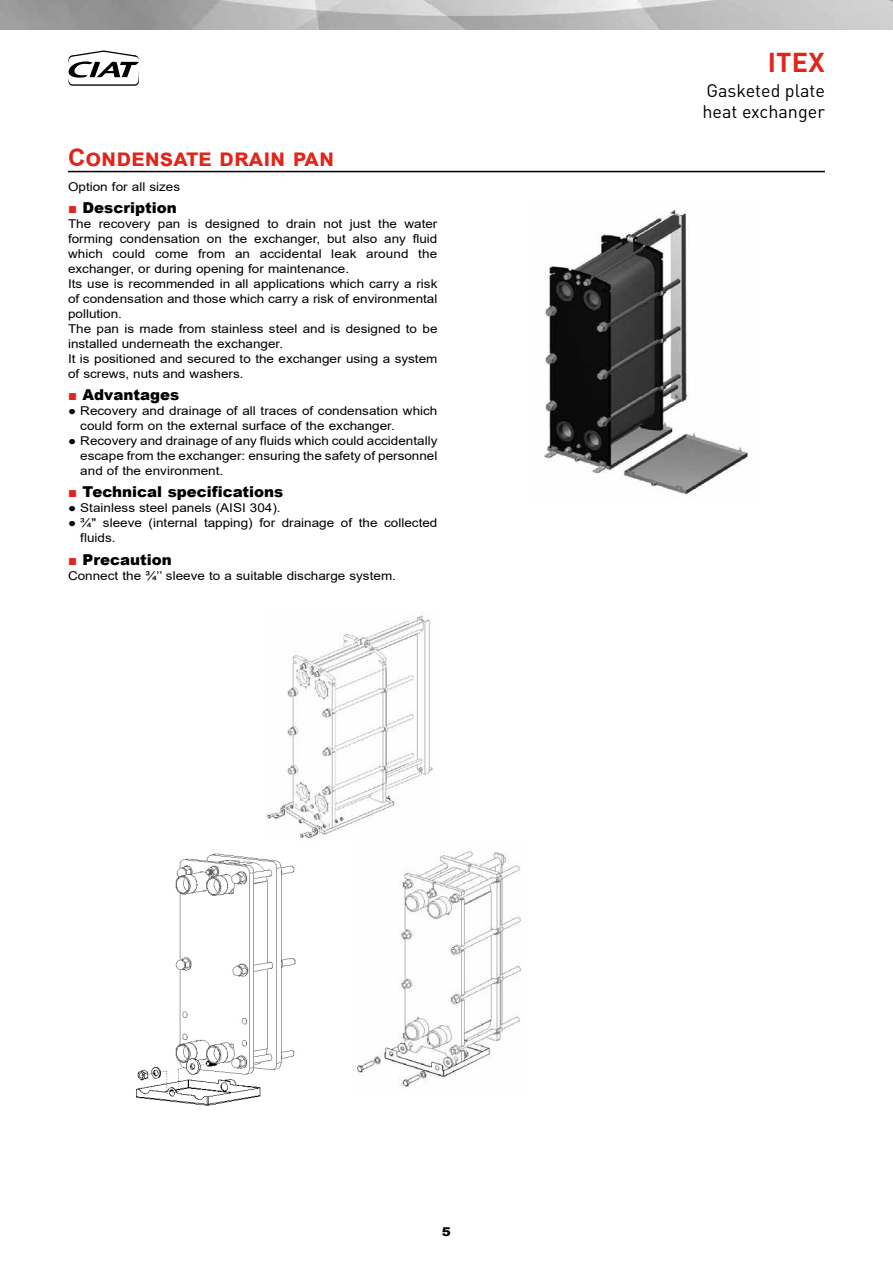
<style>
.page{position:relative;width:893px;height:1263px;background:#fff}
.page>*{position:absolute;margin:0;border:0;box-sizing:border-box;transform-origin:0 0}
.t1{font:700 27px "DIN Pro";color:#e1251b}
.t2{font:700 24px "Arial";color:#e1251b}
.t3{font:18px/21.6px "DIN Pro";color:#000}
.t4{font:900 15px "Arial";color:#000}
.t5{font:12.15px/15px "Arial";color:#000;scale:1.11 1}
.t6{font:900 12.15px "Arial";color:#000;scale:1.11 1}
.s1{color:#e1251b}
</style>
<div class="page">
<img style="left:0;top:0;width:893px;height:30px">
<svg style="left:68px;top:50px;width:71px;height:36px"></svg>
<img style="left:543px;top:210px;width:205px;height:285px">
<hr style="left:68px;top:171px;width:757px;height:1px;background:#000">
<img style="left:136px;top:853px;width:160px;height:253px">
<img style="left:353px;top:851px;width:168px;height:237px">
<img style="left:267px;top:615px;width:166px;height:224px">
<h2 class="t2" style="left:68px;top:141px;width:268px">Condensate drain pan</h2>
<p class="t5" style="left:68px;top:179px;width:103px">Option for all sizes</p>
<p class="t4" style="left:68px;top:197px;width:110px"><span class="s1">■</span> Description</p>
<p class="t5" style="left:68px;top:216px;width:334px">The recovery pan is designed to drain not just the water forming condensation on the exchanger, but also any fluid which could come from an accidental leak around the exchanger, or during opening for maintenance.<br>Its use is recommended in all applications which carry a risk of condensation and those which carry a risk of environmental pollution.<br>The pan is made from stainless steel and is designed to be installed underneath the exchanger.<br>It is positioned and secured to the exchanger using a system of screws, nuts and washers.</p>
<p class="t4" style="left:68px;top:384px;width:113px"><span class="s1">■</span> Advantages</p>
<p class="t5" style="left:80px;top:403px;width:323px;text-indent:-12px">● Recovery and drainage of all traces of condensation which could form on the external surface of the exchanger.</p>
<p class="t5" style="left:80px;top:433px;width:323px;text-align:justify;text-indent:-12px">● Recovery and drainage of any fluids which could accidentally escape from the exchanger: ensuring the safety of personnel and of the environment.</p>
<p class="t4" style="left:68px;top:481px;width:217px"><span class="s1">■</span> Technical specifications</p>
<p class="t5" style="left:68px;top:500px;width:193px">● Stainless steel panels (AISI 304).</p>
<p class="t5" style="left:80px;top:515px;width:323px;text-indent:-12px">● ¾" sleeve (internal tapping) for drainage of the collected fluids.</p>
<p class="t4" style="left:68px;top:548px;width:105px"><span class="s1">■</span> Precaution</p>
<p class="t5" style="left:68px;top:568px;width:297px">Connect the ¾’’ sleeve to a suitable discharge system.</p>
<h1 class="t1" style="left:768px;top:44px;width:59px">ITEX</h1>
<h3 class="t3" style="left:702px;top:79px;width:124px">Gasketed plate heat exchanger</h3>
<p class="t6" style="left:442px;top:1223px;width:10px">5</p>
</div>
